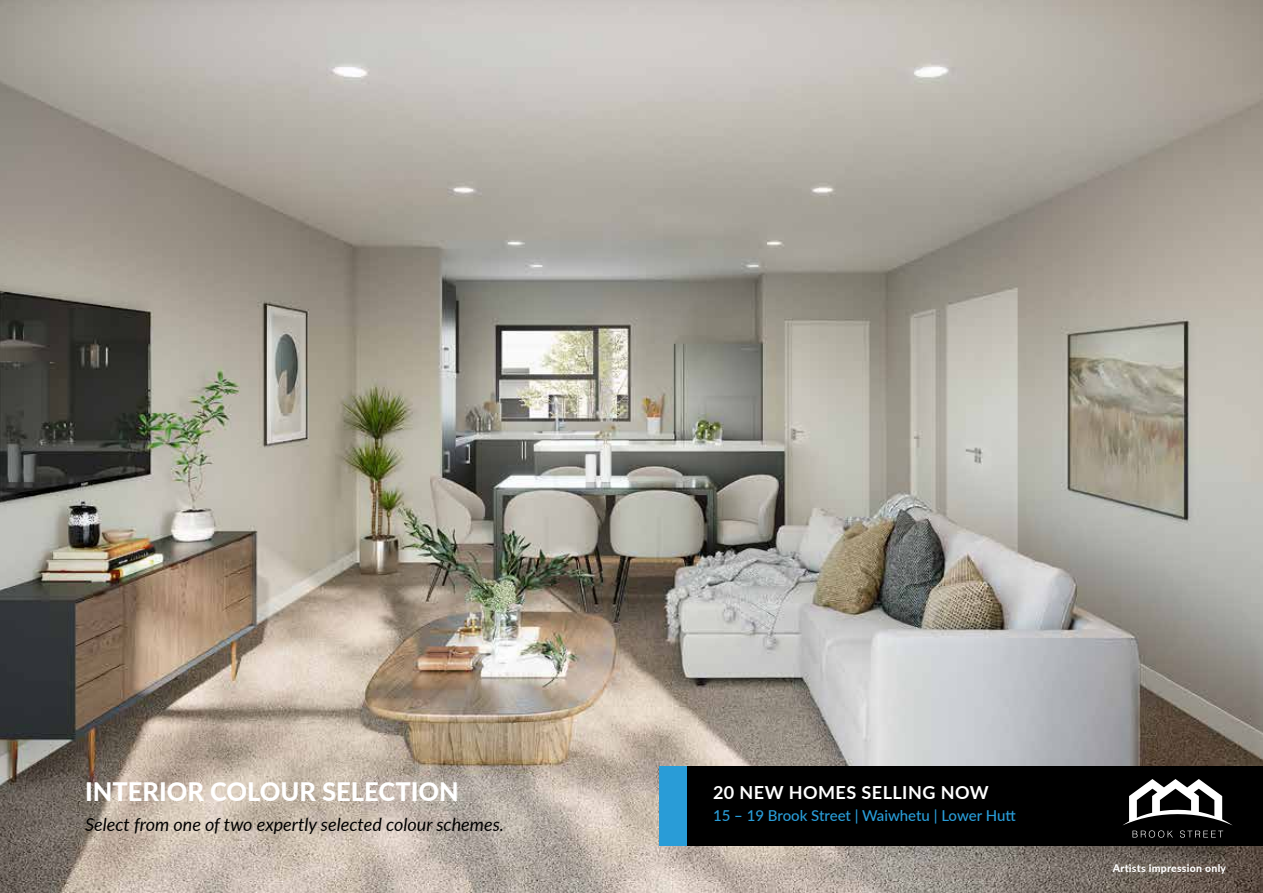
<style>
.page{position:relative;width:1263px;height:893px;background:#fff}
.page>*{position:absolute;margin:0;border:0;box-sizing:border-box;transform-origin:0 0}
.t1{font:800 25.5px "Lato";color:#fff}
.t2{font:italic 18px "Lato";color:#000}
.t3{font:700 18px "Lato";letter-spacing:.025em;color:#fff}
.t4{font:500 15px "Lato";color:#299cd7}
.t5{font:800 10.5px "Lato";letter-spacing:.025em;color:#fff}
</style>
<div class="page">
<img style="left:0;top:0;width:1263px;height:893px">
<div style="left:659px;top:767px;width:603px;height:79px;background:#299cd7"></div>
<div style="left:687px;top:767px;width:575px;height:79px;background:#000"></div>
<svg style="left:1123px;top:779px;width:110px;height:59px"></svg>
<h1 class="t1" style="left:85px;top:773px;width:375px">INTERIOR COLOUR SELECTION</h1>
<p class="t2" style="left:85px;top:812px;width:421px">Select from one of two expertly selected colour schemes.</p>
<p class="t3" style="left:713px;top:779px;width:277px">20 NEW HOMES SELLING NOW</p>
<p class="t4" style="left:713px;top:805px;width:304px">15 – 19 Brook Street | Waiwhetu | Lower Hutt</p>
<p class="t5" style="left:1113px;top:860px;width:115px">Artists impression only</p>
</div>
